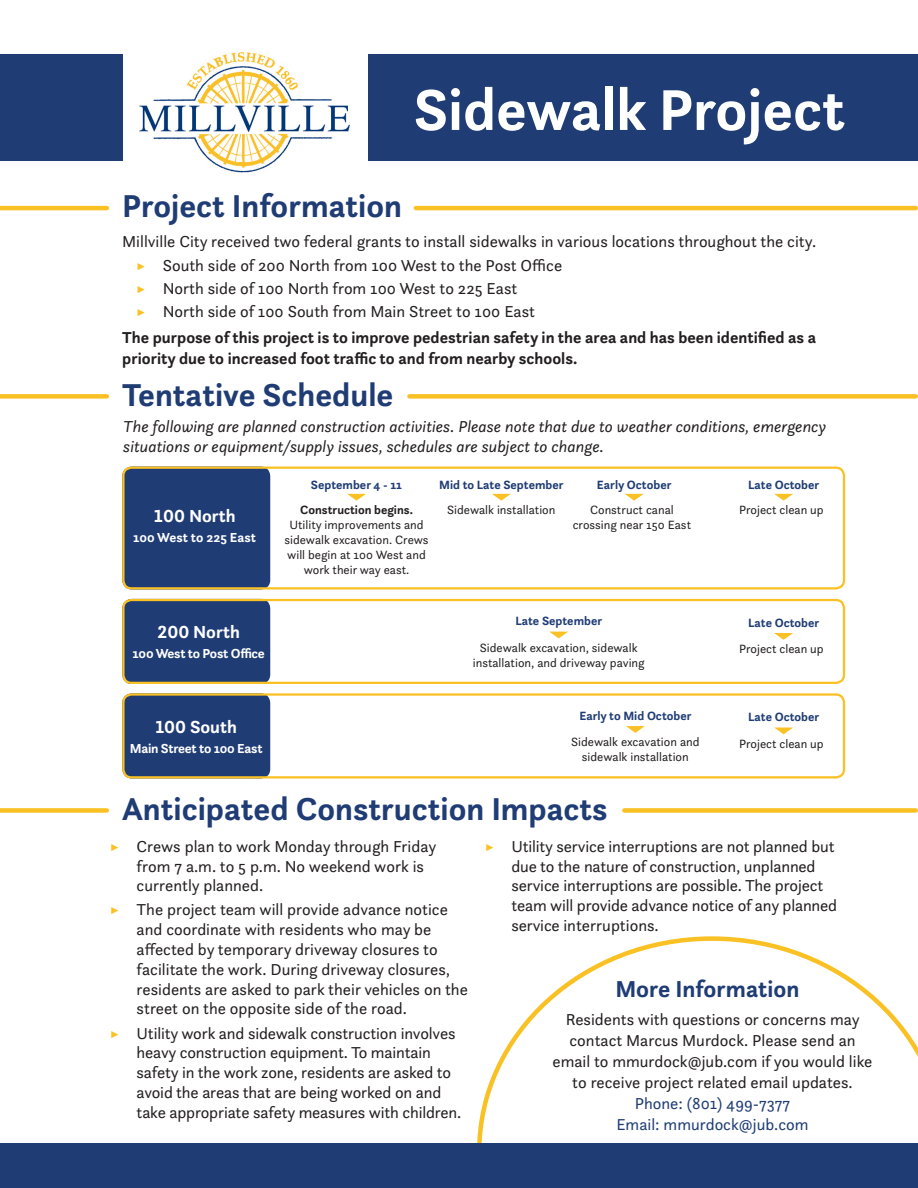
<style>
.page{position:relative;width:918px;height:1188px;background:#fff}
.page>*{position:absolute;margin:0;border:0;box-sizing:border-box;transform-origin:0 0}
.t1{font:700 60px "Questa Sans";color:#fff}
.t2{font:700 33px "Questa Sans";color:#1f3c75}
.t3{font:700 24px "Questa Sans";color:#1f3c75}
.t4{font:700 18.15px "Questa Sans";color:#fff}
.Paragraph_Style_1{font:16.5px/19.8px "Questa Sans";color:#231f20}
.t5{font:italic 16.5px/19.8px "Questa Sans";color:#231f20}
.Paragraph_Style_1-2{font:700 16.5px/21px "Questa Sans";color:#231f20}
.t6{font:16.5px "Questa Sans";color:#1f3c75}
.t7{font:700 13.65px "Questa Sans";letter-spacing:-.02em;color:#fff}
.t8{font:700 13.65px "Questa Sans";color:#fff}
.Paragraph_Style_1-3{font:12.45px/15px "Questa Sans";color:#231f20;text-align:center}
.Paragraph_Style_1-4{font:700 12.45px "Questa Sans";color:#1f3c75}
.Paragraph_Style_1-5{font:700 12.45px "Questa Sans";color:#231f20}
.s1{font-family:"Montserrat";color:#fac124}
</style>
<div class="page">
<div style="left:122px;top:467px;width:148px;height:123px;background:#1f3c75;border-radius:10px"></div>
<div style="left:368px;top:54px;width:550px;height:107px;background:#1f3c75"></div>
<div style="left:0;top:54px;width:122px;height:107px;background:#1f3c75"></div>
<img style="left:139px;top:52px;width:211px;height:121px">
<hr style="left:0;top:206px;width:107px;height:4px;background:#fac124">
<div style="left:0;top:394px;width:107px;height:5px;background:#fac124"></div>
<div style="left:0;top:808px;width:107px;height:5px;background:#fac124"></div>
<hr style="left:416px;top:206px;width:500px;height:4px;background:#fac124">
<div style="left:409px;top:394px;width:507px;height:5px;background:#fac124"></div>
<div style="left:624px;top:808px;width:292px;height:5px;background:#fac124"></div>
<div style="left:122px;top:467px;width:723px;height:122px;border:2px solid #fac124;border-radius:8px"></div>
<svg style="left:347px;top:494px;width:19px;height:7px"></svg>
<svg style="left:492px;top:494px;width:19px;height:7px"></svg>
<svg style="left:625px;top:494px;width:19px;height:7px"></svg>
<svg style="left:774px;top:494px;width:19px;height:7px"></svg>
<div style="left:122px;top:599px;width:148px;height:85px;background:#1f3c75;border-radius:10px"></div>
<div style="left:122px;top:599px;width:723px;height:85px;border:2px solid #fac124;border-radius:8px"></div>
<svg style="left:550px;top:632px;width:18px;height:6px"></svg>
<svg style="left:774px;top:633px;width:19px;height:7px"></svg>
<div style="left:122px;top:693px;width:148px;height:85px;background:#1f3c75;border-radius:10px"></div>
<div style="left:122px;top:693px;width:723px;height:86px;border:2px solid #fac124;border-radius:8px"></div>
<svg style="left:626px;top:726px;width:19px;height:7px"></svg>
<svg style="left:774px;top:727px;width:19px;height:7px"></svg>
<svg style="left:477px;top:936px;width:441px;height:208px"></svg>
<div style="left:0;top:1144px;width:918px;height:44px;background:#1f3c75"></div>
<p class="t1" style="left:414px;top:71px;width:433px">Sidewalk Project</p>
<p class="t2" style="left:122px;top:185px;width:281px">Project Information</p>
<p class="Paragraph_Style_1" style="left:122px;top:231px;width:696px">Millville City received two federal grants to install sidewalks in various locations throughout the city.</p>
<p class="Paragraph_Style_1" style="left:136px;top:255px;width:428px"><span class="s1">▶</span> South side of 200 North from 100 West to the Post Office</p>
<p class="Paragraph_Style_1" style="left:136px;top:278px;width:383px"><span class="s1">▶</span> North side of 100 North from 100 West to 225 East</p>
<p class="Paragraph_Style_1" style="left:136px;top:301px;width:401px"><span class="s1">▶</span> North side of 100 South from Main Street to 100 East</p>
<p class="Paragraph_Style_1-2" style="left:122px;top:326px;width:695px">The purpose of this project is to improve pedestrian safety in the area and has been identified as a priority due to increased foot traffic to and from nearby schools.</p>
<p class="t2" style="left:122px;top:374px;width:273px">Tentative Schedule</p>
<p class="t5" style="left:123px;top:417px;width:705px">The following are planned construction activities. Please note that due to weather conditions, emergency situations or equipment/supply issues, schedules are subject to change.</p>
<p class="Paragraph_Style_1-4" style="left:311px;top:476px;width:93px">September 4 - 11</p>
<p class="Paragraph_Style_1-4" style="left:439px;top:476px;width:126px">Mid to Late September</p>
<p class="Paragraph_Style_1-4" style="left:597px;top:476px;width:76px">Early October</p>
<p class="Paragraph_Style_1-4" style="left:748px;top:476px;width:73px">Late October</p>
<p class="t4" style="left:153px;top:504px;width:84px">100 North</p>
<p class="t8" style="left:133px;top:529px;width:124px">100 West to 225 East</p>
<p class="Paragraph_Style_1-5" style="left:300px;top:502px;width:114px">Construction begins.</p>
<p class="Paragraph_Style_1-3" style="left:284px;top:517px;width:146px">Utility improvements and sidewalk excavation. Crews will begin at 100 West and work their way east.</p>
<p class="Paragraph_Style_1-3" style="left:447px;top:502px;width:110px">Sidewalk installation</p>
<p class="Paragraph_Style_1-3" style="left:573px;top:502px;width:120px">Construct canal crossing near 150 East</p>
<p class="Paragraph_Style_1-3" style="left:739px;top:502px;width:86px">Project clean up</p>
<p class="Paragraph_Style_1-4" style="left:515px;top:613px;width:88px">Late September</p>
<p class="t4" style="left:158px;top:621px;width:84px">200 North</p>
<p class="t7" style="left:133px;top:645px;width:134px">100 West to Post Office</p>
<p class="Paragraph_Style_1-3" style="left:473px;top:640px;width:173px">Sidewalk excavation, sidewalk installation, and driveway paving</p>
<p class="Paragraph_Style_1-4" style="left:579px;top:708px;width:114px">Early to Mid October</p>
<p class="t4" style="left:155px;top:715px;width:83px">100 South</p>
<p class="t7" style="left:130px;top:739px;width:134px">Main Street to 100 East</p>
<p class="Paragraph_Style_1-3" style="left:571px;top:734px;width:130px">Sidewalk excavation and sidewalk installation</p>
<p class="t2" style="left:122px;top:788px;width:487px">Anticipated Construction Impacts</p>
<p class="Paragraph_Style_1-4" style="left:748px;top:615px;width:73px">Late October</p>
<p class="Paragraph_Style_1-3" style="left:739px;top:641px;width:86px">Project clean up</p>
<p class="Paragraph_Style_1-4" style="left:748px;top:709px;width:73px">Late October</p>
<p class="Paragraph_Style_1-3" style="left:739px;top:736px;width:86px">Project clean up</p>
<p class="Paragraph_Style_1" style="left:137px;top:836px;width:301px;text-indent:-27px"><span class="s1">▶</span> Crews plan to work Monday through Friday from 7 a.m. to 5 p.m. No weekend work is currently planned.</p>
<p class="Paragraph_Style_1" style="left:137px;top:900px;width:333px;text-indent:-27px"><span class="s1">▶</span> The project team will provide advance notice and coordinate with residents who may be affected by temporary driveway closures to facilitate the work. During driveway closures, residents are asked to park their vehicles on the street on the opposite side of the road.</p>
<p class="Paragraph_Style_1" style="left:137px;top:1023px;width:326px;text-indent:-27px"><span class="s1">▶</span> Utility work and sidewalk construction involves heavy construction equipment. To maintain safety in the work zone, residents are asked to avoid the areas that are being worked on and take appropriate safety measures with children.</p>
<p class="Paragraph_Style_1" style="left:511px;top:836px;width:327px;text-indent:-27px"><span class="s1">▶</span> Utility service interruptions are not planned but due to the nature of construction, unplanned service interruptions are possible. The project team will provide advance notice of any planned service interruptions.</p>
<p class="t3" style="left:615px;top:973px;width:185px">More Information</p>
<p class="Paragraph_Style_1" style="left:566px;top:1009px;width:296px">Residents with questions or concerns may</p>
<p class="Paragraph_Style_1" style="left:553px;top:1029px;width:321px;line-height:21px;text-align:center">contact Marcus Murdock. Please send an email to mmurdock@jub.com if you would like to receive project related email updates.</p>
<p class="t6" style="left:635px;top:1093px;width:157px">Phone: (801) 499-7377</p>
<p class="t6" style="left:617px;top:1114px;width:194px">Email: mmurdock@jub.com</p>
</div>
